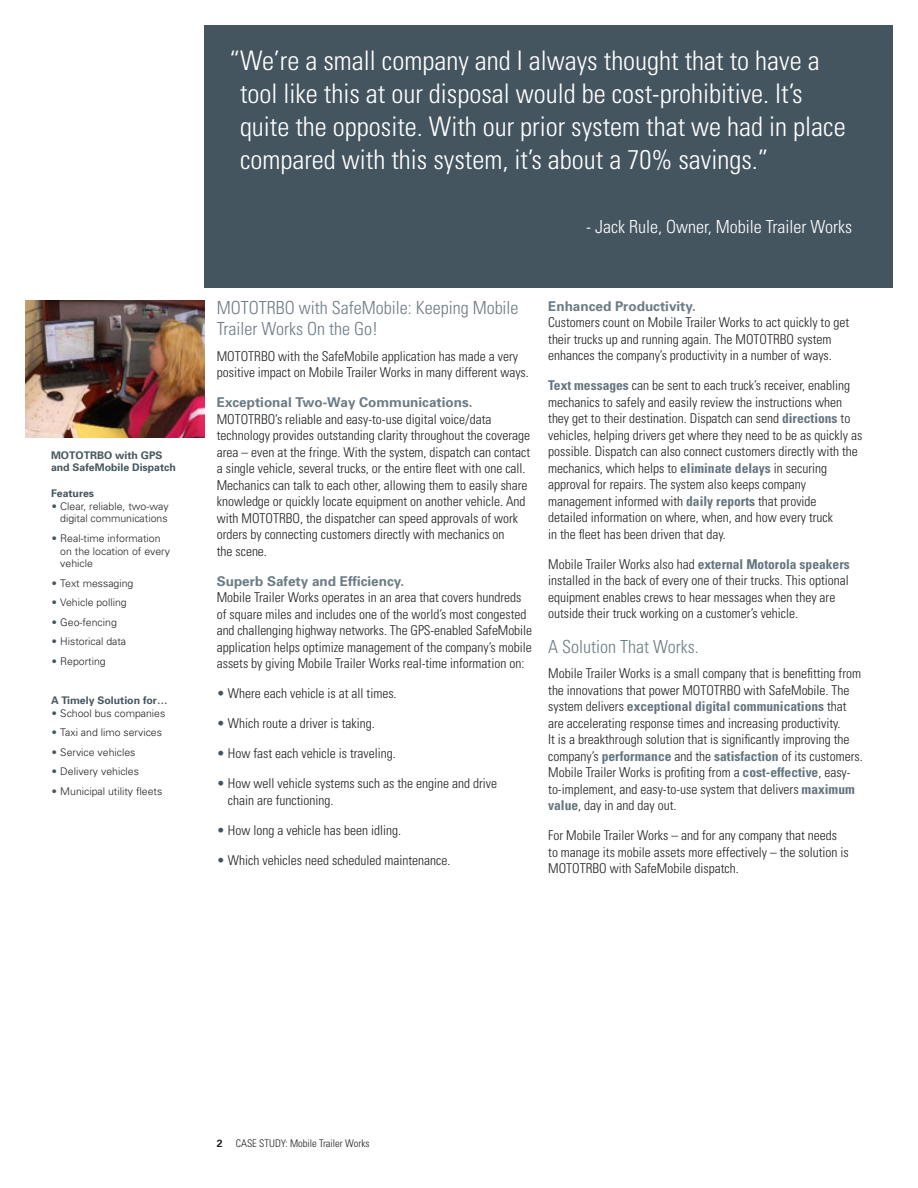
<style>
.page{position:relative;width:918px;height:1188px;background:#fff}
.page>*{position:absolute;margin:0;border:0;box-sizing:border-box;transform-origin:0 0}
.Callout{font:300 condensed 27px/33px "Univers";color:#fff}
.Introductory_copy{font:300 condensed 18px/21px "Univers";color:#6c7c86}
.Callout_Name{font:300 condensed 18px "Univers";color:#fff}
.Body_copy{font:300 condensed 13.5px/16.5px "Univers";color:#231f20}
.Caption_body{font:300 10.5px/12.8px "Univers";color:#231f20;text-align:right}
.Caption_head{font:700 10.5px/12.8px "Univers";color:#45555f}
.t1{font:300 condensed 10.5px "Univers";color:#231f20}
.Page_number{font:700 10.5px "Univers";color:#231f20}
.s1{font-stretch:condensed;color:#45555f}
.s2{font-weight:700;font-stretch:normal;color:#6c7c86}
.s3{color:#45555f}
.s4{font-weight:700;color:#64747e}
</style>
<div class="page">
<div style="left:204px;top:25px;width:688px;height:262px;background:#45555f"></div>
<img style="left:26px;top:300px;width:178px;height:138px">
<p class="Caption_head" style="left:51px;top:449px;width:126px">MOTOTRBO with GPS and SafeMobile Dispatch</p>
<p class="Caption_head" style="left:51px;top:487px;width:45px">Features</p>
<p class="Caption_body" style="left:51px;top:500px;width:119px"><span class="s1">•</span> Clear, reliable, two-way digital communications</p>
<p class="Caption_body" style="left:60px;top:532px;width:111px;text-align:left;text-indent:-9px"><span class="s1">•</span> Real-time information on the location of every vehicle</p>
<p class="Caption_body" style="left:51px;top:577px;width:84px"><span class="s1">•</span> Text messaging</p>
<p class="Caption_body" style="left:51px;top:596px;width:77px"><span class="s1">•</span> Vehicle polling</p>
<p class="Caption_body" style="left:51px;top:616px;width:67px"><span class="s1">•</span> Geo-fencing</p>
<p class="Caption_body" style="left:51px;top:635px;width:77px"><span class="s1">•</span> Historical data</p>
<p class="Caption_body" style="left:51px;top:655px;width:56px"><span class="s1">•</span> Reporting</p>
<p class="Caption_head" style="left:51px;top:694px;width:118px">A Timely Solution for…</p>
<p class="Caption_body" style="left:51px;top:707px;width:116px"><span class="s1">•</span> School bus companies</p>
<p class="Caption_body" style="left:51px;top:726px;width:113px"><span class="s1">•</span> Taxi and limo services</p>
<p class="Caption_body" style="left:51px;top:746px;width:86px"><span class="s1">•</span> Service vehicles</p>
<p class="Caption_body" style="left:51px;top:765px;width:90px"><span class="s1">•</span> Delivery vehicles</p>
<p class="Caption_body" style="left:51px;top:785px;width:113px"><span class="s1">•</span> Municipal utility fleets</p>
<p class="Callout" style="left:240px;top:44px;width:607px;text-indent:-11px">“We’re a small company and I always thought that to have a tool like this at our disposal would be cost-prohibitive. It’s quite the opposite. With our prior system that we had in place compared with this system, it’s about a 70% savings.”</p>
<p class="Callout_Name" style="left:586px;top:216px;width:267px">- Jack Rule, Owner, Mobile Trailer Works</p>
<p class="Introductory_copy" style="left:217px;top:298px;width:303px">MOTOTRBO with SafeMobile: Keeping Mobile<br>Trailer Works On the Go!</p>
<p class="Body_copy" style="left:217px;top:348px;width:314px">MOTOTRBO with the SafeMobile application has made a very positive impact on Mobile Trailer Works in many different ways.</p>
<p class="Body_copy" style="left:217px;top:394px;width:315px"><span class="s2">Exceptional Two-Way Communications.<br></span>MOTOTRBO’s reliable and easy-to-use digital voice/data technology provides outstanding clarity throughout the coverage area – even at the fringe. With the system, dispatch can contact a single vehicle, several trucks, or the entire fleet with one call.<br>Mechanics can talk to each other, allowing them to easily share knowledge or quickly locate equipment on another vehicle. And with MOTOTRBO, the dispatcher can speed approvals of work orders by connecting customers directly with mechanics on<br>the scene.</p>
<p class="Body_copy" style="left:217px;top:573px;width:317px"><span class="s2">Superb Safety and Efficiency.<br></span>Mobile Trailer Works operates in an area that covers hundreds of square miles and includes one of the world’s most congested and challenging highway networks. The GPS-enabled SafeMobile application helps optimize management of the company’s mobile assets by giving Mobile Trailer Works real-time information on:</p>
<p class="Body_copy" style="left:217px;top:685px;width:181px"><span class="s3">•</span> Where each vehicle is at all times.</p>
<p class="Body_copy" style="left:217px;top:715px;width:160px"><span class="s3">•</span> Which route a driver is taking.</p>
<p class="Body_copy" style="left:217px;top:745px;width:181px"><span class="s3">•</span> How fast each vehicle is traveling.</p>
<p class="Body_copy" style="left:228px;top:775px;width:271px;text-indent:-11px"><span class="s3">•</span> How well vehicle systems such as the engine and drive chain are functioning.</p>
<p class="Body_copy" style="left:217px;top:822px;width:186px"><span class="s3">•</span> How long a vehicle has been idling.</p>
<p class="Body_copy" style="left:217px;top:852px;width:235px"><span class="s3">•</span> Which vehicles need scheduled maintenance.</p>
<p class="Body_copy" style="left:548px;top:298px;width:302px"><span class="s2">Enhanced Productivity.<br></span>Customers count on Mobile Trailer Works to act quickly to get their trucks up and running again. The MOTOTRBO system enhances the company’s productivity in a number of ways.</p>
<p class="Body_copy" style="left:548px;top:377px;width:316px"><span class="s4">Text messages</span> can be sent to each truck’s receiver, enabling mechanics to safely and easily review the instructions when they get to their destination. Dispatch can send <span class="s4">directions</span> to vehicles, helping drivers get where they need to be as quickly as possible. Dispatch can also connect customers directly with the mechanics, which helps to <span class="s4">eliminate delays</span> in securing approval for repairs. The system also keeps company management informed with <span class="s4">daily reports</span> that provide<br>detailed information on where, when, and how every truck<br>in the fleet has been driven that day.</p>
<p class="Body_copy" style="left:548px;top:556px;width:303px">Mobile Trailer Works also had <span class="s4">external Motorola speakers </span>installed in the back of every one of their trucks. This optional equipment enables crews to hear messages when they are outside their truck working on a customer’s vehicle.</p>
<p class="Introductory_copy" style="left:548px;top:636px;width:152px">A Solution That Works.</p>
<p class="Body_copy" style="left:548px;top:665px;width:316px">Mobile Trailer Works is a small company that is benefitting from the innovations that power MOTOTRBO with SafeMobile. The system delivers <span class="s4">exceptional digital communications</span> that are accelerating response times and increasing productivity.<br>It is a breakthrough solution that is significantly improving the company’s <span class="s4">performance</span> and the <span class="s4">satisfaction</span> of its customers.<br>Mobile Trailer Works is profiting from a <span class="s4">cost-effective</span>, easy&shy;to-implement, and easy-to-use system that delivers <span class="s4">maximum value</span>, day in and day out.</p>
<p class="Body_copy" style="left:548px;top:827px;width:302px">For Mobile Trailer Works – and for any company that needs to manage its mobile assets more effectively – the solution is<br>MOTOTRBO with SafeMobile dispatch.</p>
<p class="Page_number" style="left:217px;top:1137px;width:7px">2</p>
<p class="t1" style="left:236px;top:1137px;width:135px">CASE STUDY: Mobile Trailer Works</p>
</div>
